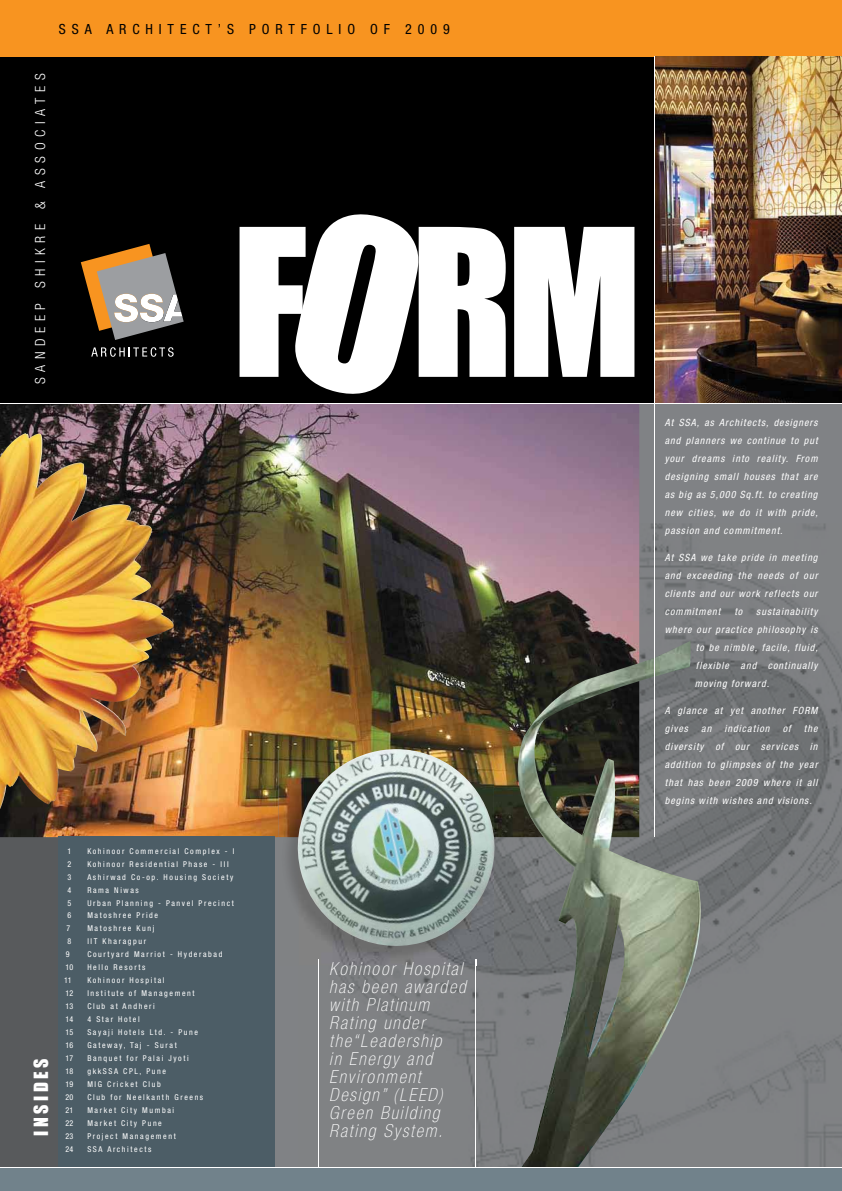
<style>
.page{position:relative;width:842px;height:1191px;background:#fff}
.page>*{position:absolute;margin:0;border:0;box-sizing:border-box;transform-origin:0 0}
.t1{font:italic 100 condensed 18px/18px "Helvetica Neue";letter-spacing:.1em;color:#fff}
.t2{font:18px "Impact";letter-spacing:.2em;color:#fff}
.t3{font:condensed 14px "Helvetica Neue";letter-spacing:.42em;color:#000}
.t4{font:300 condensed 14px "Helvetica Neue";letter-spacing:.4em;color:#fff}
.t5{font:italic condensed 10px/18px "Helvetica Neue";letter-spacing:.1em;color:#fff;text-align:justify}
.t6{font:condensed 8px "Helvetica Neue";letter-spacing:.2em;color:#fff}
</style>
<div class="page">
<div style="left:0;top:54px;width:842px;height:1137px;background:#808285"></div>
<img style="left:337px;top:523px;width:505px;height:643px">
<div style="left:0;top:836px;width:74px;height:332px;background:#585a5c"></div>
<div style="left:0;top:48px;width:842px;height:355px;background:#000"></div>
<div style="left:0;top:0;width:842px;height:57px;background:#f89420"></div>
<svg style="left:91px;top:347px;width:83px;height:10px"></svg>
<svg style="left:81px;top:244px;width:103px;height:96px"></svg>
<img style="left:0;top:404px;width:639px;height:433px">
<svg style="left:240px;top:214px;width:266px;height:180px"></svg>
<svg style="left:514px;top:227px;width:120px;height:150px;background:#e0e0e0"></svg>
<div style="left:58px;top:836px;width:217px;height:332px;background:#4c5d66"></div>
<hr style="left:318px;top:960px;width:1px;height:207px;background:#fff">
<hr style="left:476px;top:960px;width:1px;height:207px;background:#fff">
<img style="left:279px;top:750px;width:215px;height:215px">
<img style="left:287px;top:749px;width:209px;height:207px">
<img style="left:655px;top:57px;width:187px;height:346px">
<img style="left:0;top:433px;width:175px;height:376px">
<img style="left:496px;top:641px;width:205px;height:525px">
<div style="left:0;top:1167px;width:842px;height:24px;background:#71828b"></div>
<hr style="left:0;top:1166px;width:842px;height:1px;background:#fff">
<hr style="left:654px;top:57px;width:1px;height:780px;background:#fff">
<hr style="left:0;top:403px;width:842px;height:1px;background:#fff">
<h2 class="t3" style="left:59px;top:21px;width:392px">SSA ARCHITECT’S PoRTfol Io of 2009</h2>
<h2 class="t4" style="left:32px;top:384px;width:312px;rotate:-90deg">SANDEEP SHIKRE &amp; ASSOCIATES</h2>
<h1 class="t2" style="left:27px;top:1136px;width:79px;rotate:-90deg">INSIDES</h1>
<p class="t6" style="left:67px;top:846px;width:5px">1</p>
<p class="t6" style="left:87px;top:846px;width:149px">Kohinoor Commercial Complex - I</p>
<p class="t6" style="left:67px;top:859px;width:5px">2</p>
<p class="t6" style="left:87px;top:859px;width:143px">Kohinoor Residential Phase - III</p>
<p class="t6" style="left:67px;top:872px;width:5px">3</p>
<p class="t6" style="left:87px;top:872px;width:147px">Ashirwad Co-op. Housing Society</p>
<p class="t6" style="left:67px;top:885px;width:5px">4</p>
<p class="t6" style="left:87px;top:885px;width:53px">Rama Niwas</p>
<p class="t6" style="left:67px;top:898px;width:5px">5</p>
<p class="t6" style="left:87px;top:898px;width:148px">Urban Planning - Panvel Precinct</p>
<p class="t6" style="left:67px;top:911px;width:5px">6</p>
<p class="t6" style="left:87px;top:911px;width:72px">Matoshree Pride</p>
<p class="t6" style="left:67px;top:924px;width:5px">7</p>
<p class="t6" style="left:87px;top:924px;width:68px">Matoshree Kunj</p>
<p class="t6" style="left:67px;top:937px;width:5px">8</p>
<p class="t6" style="left:87px;top:937px;width:60px">IIT Kharagpur</p>
<p class="t6" style="left:66px;top:950px;width:5px">9</p>
<p class="t6" style="left:87px;top:950px;width:137px">Courtyard Marriot - Hyderabad</p>
<p class="t6" style="left:66px;top:963px;width:9px">10</p>
<p class="t6" style="left:87px;top:963px;width:59px">Hello Resorts</p>
<p class="t6" style="left:64px;top:976px;width:9px">11</p>
<p class="t6" style="left:87px;top:976px;width:79px">Kohinoor Hospital</p>
<p class="t6" style="left:66px;top:988px;width:9px">12</p>
<p class="t6" style="left:87px;top:988px;width:109px">Institute of Management</p>
<p class="t6" style="left:66px;top:1001px;width:9px">13</p>
<p class="t6" style="left:87px;top:1001px;width:69px">Club at Andheri</p>
<p class="t6" style="left:66px;top:1014px;width:9px">14</p>
<p class="t6" style="left:87px;top:1014px;width:54px">4 Star Hotel</p>
<p class="t6" style="left:66px;top:1027px;width:9px">15</p>
<p class="t6" style="left:87px;top:1027px;width:112px">Sayaji Hotels l td. - Pune</p>
<p class="t6" style="left:66px;top:1040px;width:9px">16</p>
<p class="t6" style="left:87px;top:1040px;width:91px">Gateway, Taj - Surat</p>
<p class="t6" style="left:66px;top:1053px;width:9px">17</p>
<p class="t6" style="left:87px;top:1053px;width:103px">Banquet for Palai Jyoti</p>
<p class="t6" style="left:66px;top:1066px;width:9px">18</p>
<p class="t6" style="left:87px;top:1066px;width:80px">gkkSSA CPl , Pune</p>
<p class="t6" style="left:66px;top:1079px;width:9px">19</p>
<p class="t6" style="left:87px;top:1079px;width:75px">MIG Cricket Club</p>
<p class="t6" style="left:66px;top:1092px;width:9px">20</p>
<p class="t6" style="left:87px;top:1092px;width:117px">Club for Neelkanth Greens</p>
<p class="t6" style="left:66px;top:1105px;width:9px">21</p>
<p class="t6" style="left:87px;top:1105px;width:88px">Market City Mumbai</p>
<p class="t6" style="left:66px;top:1118px;width:9px">22</p>
<p class="t6" style="left:87px;top:1118px;width:76px">Market City Pune</p>
<p class="t6" style="left:66px;top:1131px;width:9px">23</p>
<p class="t6" style="left:87px;top:1131px;width:90px">Project Management</p>
<p class="t6" style="left:66px;top:1144px;width:9px">24</p>
<p class="t6" style="left:87px;top:1144px;width:65px">SSA Architects</p>
<h1 class="t1" style="left:329px;top:959px;width:138px">Kohinoor Hospital has been awarded with Platinum<br>Rating under the“Leadership<br>in Energy and<br>Environment<br>Design” (LEED)<br>Green Building<br>Rating System.</h1>
<p class="t5" style="left:665px;top:414px;width:155px">At SSA, as Architects, designers and planners we continue to put your dreams into reality. From designing small houses that are as big as 5,000 Sq.ft. to creating new cities, we do it with pride, passion and commitment.</p>
<p class="t5" style="left:665px;top:548px;width:154px">At SSA we take pride in meeting and exceeding the needs of our clients and our work reflects our commitment</p>
<p class="t5" style="left:734px;top:602px;width:10px">to</p>
<p class="t5" style="left:756px;top:602px;width:63px">sustainability</p>
<p class="t5" style="left:665px;top:620px;width:154px">where our practice philosophy is</p>
<p class="t5" style="left:696px;top:638px;width:124px">to be nimble, facile, fluid,</p>
<p class="t5" style="left:696px;top:656px;width:123px">flexible and continually</p>
<p class="t5" style="left:695px;top:674px;width:76px">moving forward.</p>
<p class="t5" style="left:665px;top:701px;width:154px">A glance at yet another FORM gives</p>
<p class="t5" style="left:701px;top:719px;width:12px">an</p>
<p class="t5" style="left:725px;top:719px;width:46px">indication</p>
<p class="t5" style="left:783px;top:719px;width:10px">of</p>
<p class="t5" style="left:665px;top:719px;width:154px;text-indent:139px">the diversity of our services in addition to glimpses of the year that has been 2009 where it all begins with wishes and visions.</p>
</div>
